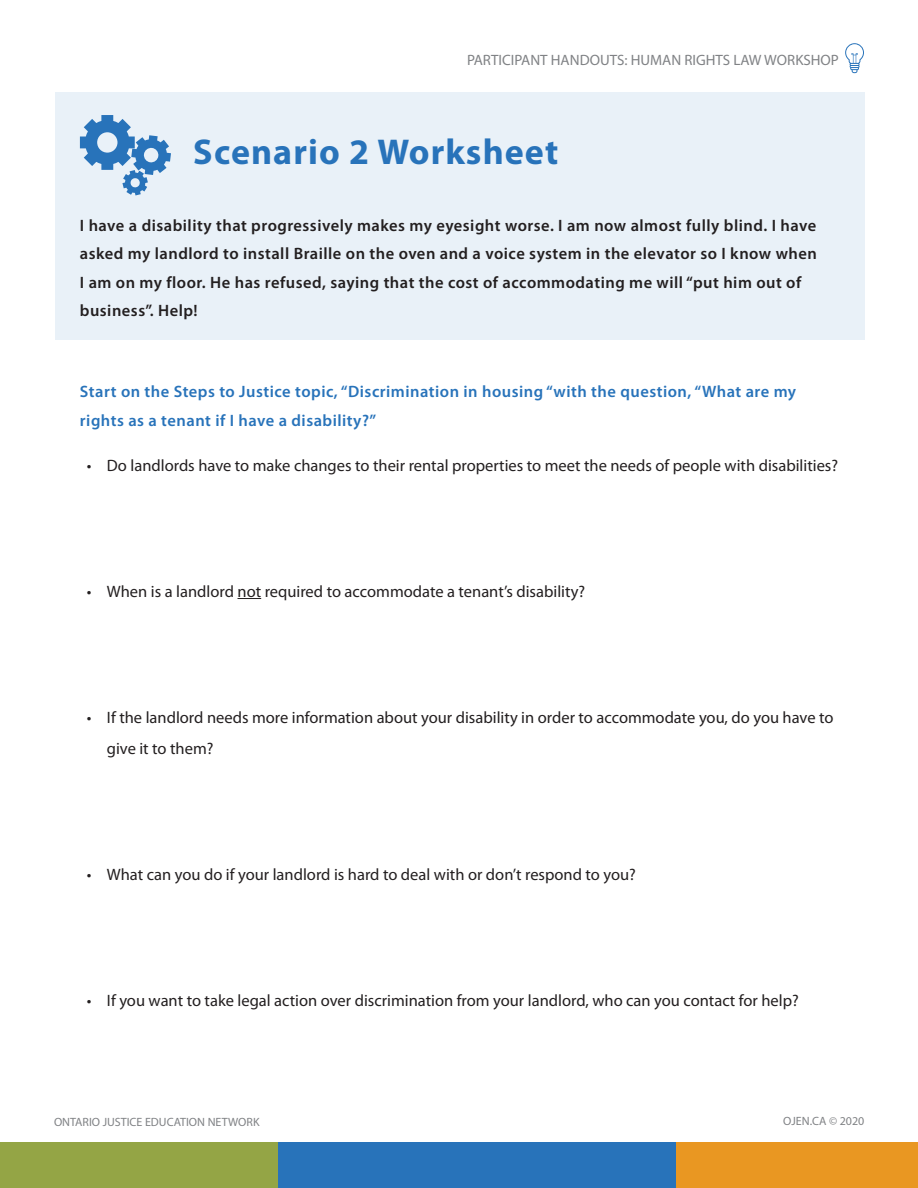
<style>
.page{position:relative;width:918px;height:1188px;background:#fff}
.page>*{position:absolute;margin:0;border:0;box-sizing:border-box;transform-origin:0 0}
.t1{font:700 36px "Myriad Pro";letter-spacing:.03em;color:#2873ba}
.t2{font:16.5px/31.5px "Myriad Pro";color:#231f20}
.t3{font:600 16.5px/28.5px "Myriad Pro";letter-spacing:.03em;color:#231f20}
.t4{font:600 16.5px/28.5px "Myriad Pro";letter-spacing:.03em;color:#2873ba}
.t5{font:15px "Myriad Pro";color:#808285}
.t6{font:12px "Myriad Pro";color:#808285}
</style>
<div class="page">
<div style="left:0;top:1142px;width:295px;height:46px;background:#94a545"></div>
<div style="left:658px;top:1142px;width:260px;height:46px;background:#e99722"></div>
<div style="left:278px;top:1142px;width:397px;height:46px;background:#2873ba"></div>
<div style="left:55px;top:92px;width:810px;height:248px;background:#e9f1f8"></div>
<svg style="left:238px;top:598px;width:23px;height:1px"></svg>
<svg style="left:80px;top:115px;width:91px;height:80px"></svg>
<svg style="left:845px;top:43px;width:19px;height:30px"></svg>
<p class="t5" style="left:467px;top:51px;width:373px">PARTICIPANT HANDOUTS: HUMAN RIGHTS LAW WORKSHOP</p>
<h1 class="t1" style="left:193px;top:129px;width:366px">Scenario 2 Worksheet</h1>
<p class="t3" style="left:80px;top:211px;width:739px">I have a disability that progressively makes my eyesight worse. I am now almost fully blind. I have asked my landlord to install Braille on the oven and a voice system in the elevator so I know when I am on my floor. He has refused, saying that the cost of accommodating me will “put him out of business”. Help!</p>
<p class="t4" style="left:80px;top:377px;width:718px">Start on the Steps to Justice topic, “Discrimination in housing “with the question, “What are my rights as a tenant if I have a disability?”</p>
<p class="t2" style="left:87px;top:449px;width:753px">• Do landlords have to make changes to their rental properties to meet the needs of people with disabilities?</p>
<p class="t2" style="left:87px;top:575px;width:500px">• When is a landlord not required to accommodate a tenant’s disability?</p>
<p class="t2" style="left:107px;top:701px;width:728px;text-indent:-20px">• If the landlord needs more information about your disability in order to accommodate you, do you have to give it to them?</p>
<p class="t2" style="left:87px;top:859px;width:551px">• What can you do if your landlord is hard to deal with or don’t respond to you?</p>
<p class="t2" style="left:87px;top:985px;width:714px">• If you want to take legal action over discrimination from your landlord, who can you contact for help?</p>
<p class="t6" style="left:54px;top:1115px;width:207px">ONTARIO JUSTICE EDUCATION NETWORK</p>
<p class="t6" style="left:783px;top:1114px;width:83px">OJEN.CA © 2020</p>
</div>
